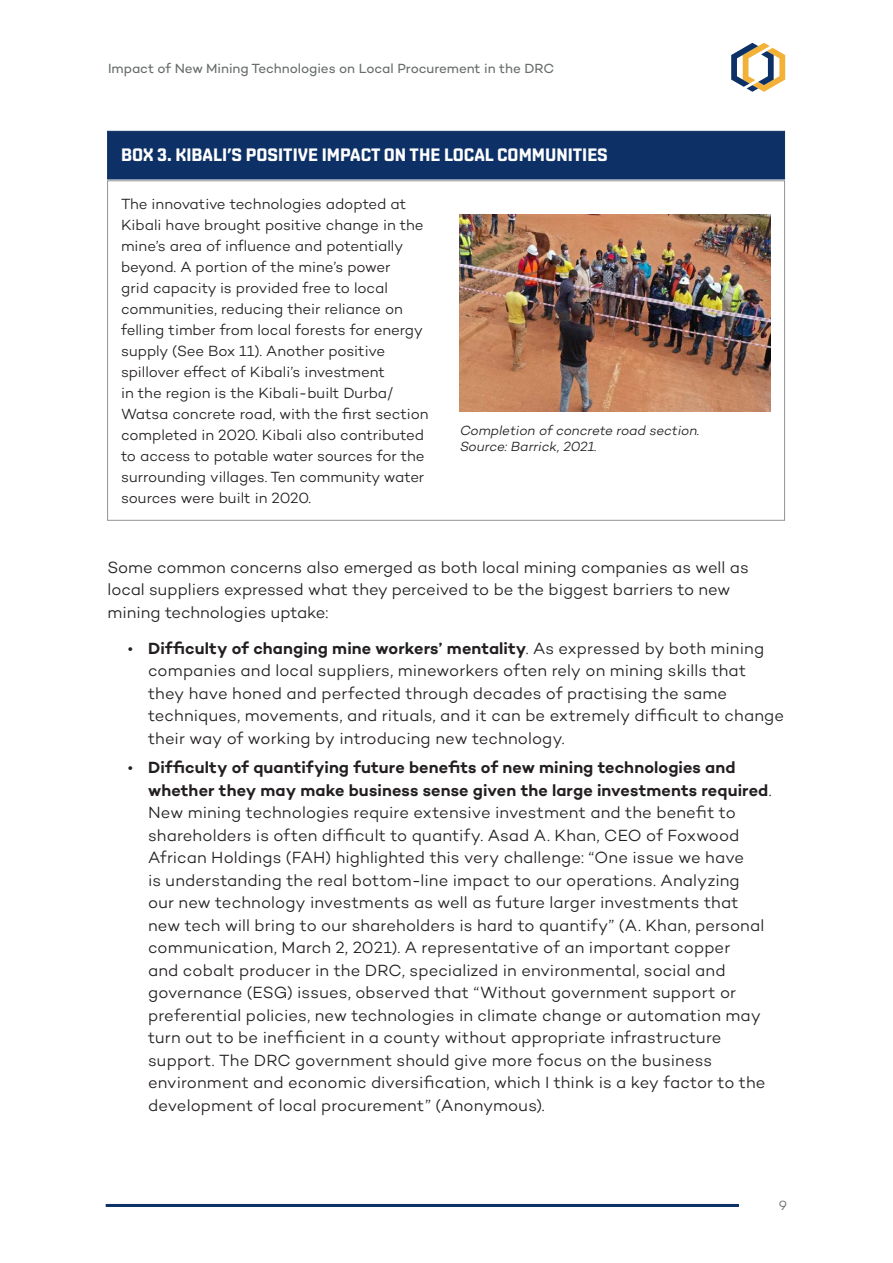
<style>
.page{position:relative;width:893px;height:1263px;background:#fff}
.page>*{position:absolute;margin:0;border:0;box-sizing:border-box;transform-origin:0 0}
.Box_H1{font:700 18px "Shentox";color:#fff}
.Body_copy{font:300 16.5px/22.5px "Campton";letter-spacing:.005em;color:#231f20}
.Box_Body_Text_last{font:300 15px/21px "Campton";letter-spacing:-.005em;color:#231f20}
.t1{font:13.5px "Campton";letter-spacing:-.005em;color:#676c6c}
.Figure_source{font:italic 300 13.5px/16.5px "Campton";letter-spacing:-.01em;color:#231f20}
.t2{font:300 13.5px "Campton";color:#676c6c}
.s1{font-weight:600}
</style>
<div class="page">
<svg style="left:731px;top:43px;width:54px;height:49px"></svg>
<hr style="left:106px;top:1204px;width:633px;height:3px;background:#0d3166">
<div style="left:107px;top:131px;width:678px;height:48px;background:#0d3166;border:1px solid #0d3166"></div>
<img style="left:460px;top:214px;width:311px;height:197px">
<p class="t1" style="left:108px;top:60px;width:448px">Impact of New Mining Technologies on Local Procurement in the DRC</p>
<p class="Box_H1" style="left:121px;top:144px;width:488px">BOX 3. KIBALI’S POSITIVE IMPACT ON THE LOCAL COMMUNITIES</p>
<p class="Box_Body_Text_last" style="left:121px;top:193px;width:309px">The innovative technologies adopted at Kibali have brought positive change in the mine’s area of influence and potentially beyond. A portion of the mine’s power<br>grid capacity is provided free to local communities, reducing their reliance on felling timber from local forests for energy supply (See Box 11). Another positive spillover effect of Kibali’s investment<br>in the region is the Kibali-built Durba/ Watsa concrete road, with the first section completed in 2020. Kibali also contributed to access to potable water sources for the surrounding villages. Ten community water sources were built in 2020.</p>
<p class="Figure_source" style="left:460px;top:422px;width:241px">Completion of concrete road section.<br>Source: Barrick, 2021.</p>
<p class="Body_copy" style="left:108px;top:556px;width:643px">Some common concerns also emerged as both local mining companies as well as local suppliers expressed what they perceived to be the biggest barriers to new mining technologies uptake:</p>
<p class="Body_copy" style="left:148px;top:637px;width:638px;text-indent:-20px">• <span class="s1">Difficulty of changing mine workers’ mentality</span>. As expressed by both mining companies and local suppliers, mineworkers often rely on mining skills that they have honed and perfected through decades of practising the same techniques, movements, and rituals, and it can be extremely difficult to change their way of working by introducing new technology.</p>
<p class="Body_copy" style="left:148px;top:756px;width:625px;text-indent:-20px">• <span class="s1">Difficulty of quantifying future benefits of new mining technologies and whether they may make business sense given the large investments required</span>.<br>New mining technologies require extensive investment and the benefit to shareholders is often difficult to quantify. Asad A. Khan, CEO of Foxwood African Holdings (FAH) highlighted this very challenge: “One issue we have<br>is understanding the real bottom-line impact to our operations. Analyzing<br>our new technology investments as well as future larger investments that new tech will bring to our shareholders is hard to quantify” (A. Khan, personal communication, March 2, 2021). A representative of an important copper<br>and cobalt producer in the DRC, specialized in environmental, social and governance (ESG) issues, observed that “Without government support or preferential policies, new technologies in climate change or automation may turn out to be inefficient in a county without appropriate infrastructure support. The DRC government should give more focus on the business environment and economic diversification, which I think is a key factor to the development of local procurement” (Anonymous).</p>
<p class="t2" style="left:779px;top:1197px;width:10px">9</p>
</div>
